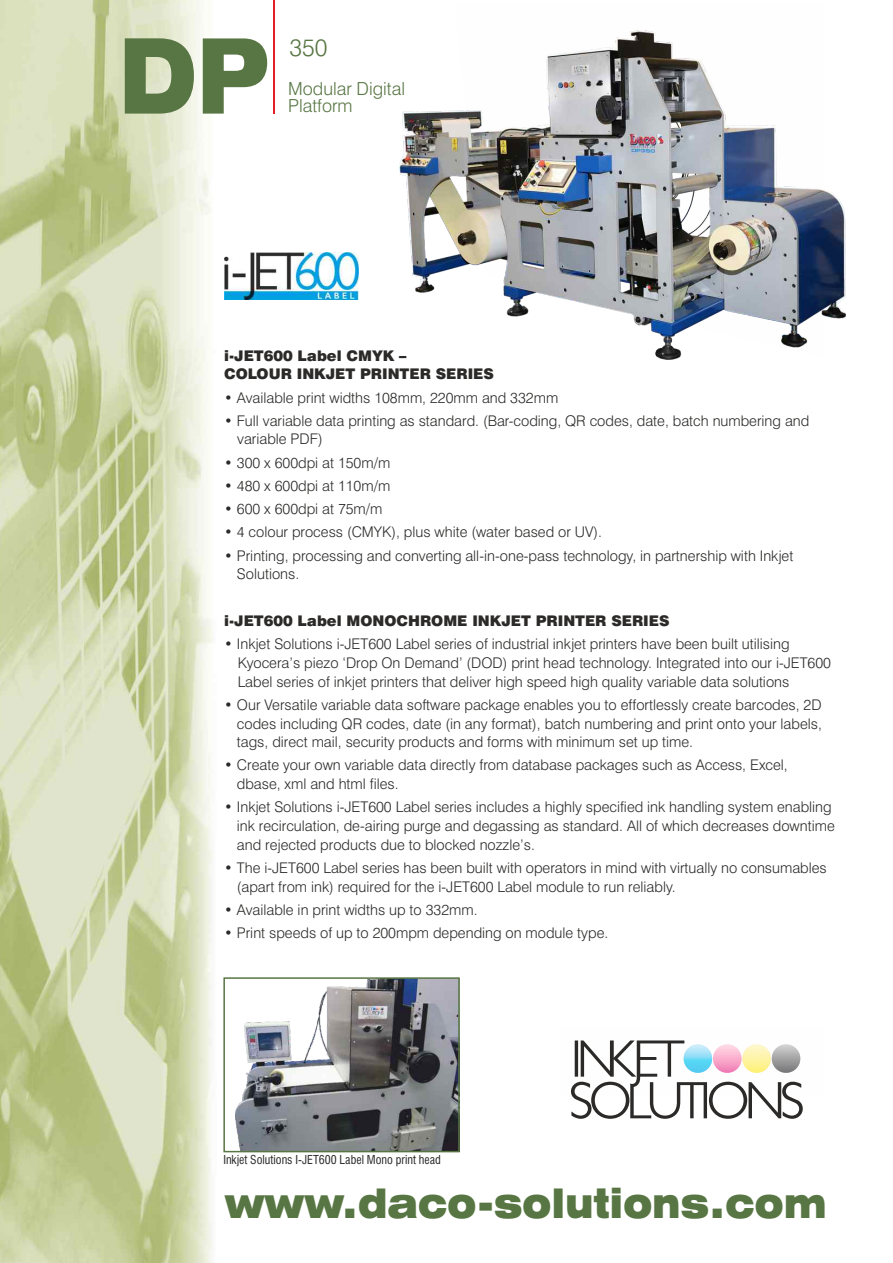
<style>
.page{position:relative;width:893px;height:1263px;background:#fff}
.page>*{position:absolute;margin:0;border:0;box-sizing:border-box;transform-origin:0 0}
.t1{font:900 expanded 104.1px "Swiss 721 BT";color:#587643;scale:.72 1}
.t2{font:900 expanded 40.5px "Swiss 721 BT";color:#587643;scale:.84 1}
.t3{font:300 24px "Swiss 721 BT";color:#587643}
.t4{font:300 18px/17.1px "Swiss 721 BT";color:#587643}
.t5{font:300 14.7px/18.8px "Swiss 721 BT";color:#2b2a29}
.t6{font:900 14.7px/18.8px "Swiss 721 BT";color:#2b2a29}
.t7{font:condensed 12px "Swiss 721 BT";color:#2b2a29}
</style>
<div class="page">
<img style="left:0;top:0;width:213px;height:1263px">
<hr style="left:273px;top:0;width:2px;height:113px;background:#e31e24">
<svg style="left:571px;top:1040px;width:232px;height:79px"></svg>
<img style="left:235px;top:980px;width:222px;height:169px">
<div style="left:223px;top:977px;width:237px;height:175px;border:2px solid #587643"></div>
<img style="left:400px;top:30px;width:446px;height:329px">
<img style="left:224px;top:252px;width:134px;height:47px">
<h1 class="t1" style="left:119px;top:34px;width:209px">DP</h1>
<h3 class="t3" style="left:289px;top:37px;width:40px">350</h3>
<p class="t4" style="left:288px;top:81px;width:118px">Modular Digital<br>Platform</p>
<p class="t6" style="left:224px;top:347px;width:271px">i-JET600 Label CMYK –<br>COLOUR INKJET PRINTER SERIES</p>
<p class="t5" style="left:224px;top:389px;width:336px">• Available print widths 108mm, 220mm and 332mm</p>
<p class="t5" style="left:237px;top:413px;width:573px;text-indent:-13px">• Full variable data printing as standard. (Bar-coding, QR codes, date, batch numbering and variable PDF)</p>
<p class="t5" style="left:224px;top:454px;width:168px">• 300 x 600dpi at 150m/m</p>
<p class="t5" style="left:224px;top:478px;width:168px">• 480 x 600dpi at 110m/m</p>
<p class="t5" style="left:224px;top:501px;width:160px">• 600 x 600dpi at 75m/m</p>
<p class="t5" style="left:224px;top:524px;width:379px">• 4 colour process (CMYK), plus white (water based or UV).</p>
<p class="t5" style="left:237px;top:547px;width:558px;text-indent:-13px">• Printing, processing and converting all-in-one-pass technology, in partnership with Inkjet<br>Solutions.</p>
<p class="t6" style="left:224px;top:613px;width:447px">i-JET600 Label MONOCHROME INKJET PRINTER SERIES</p>
<p class="t5" style="left:238px;top:636px;width:595px;text-indent:-13px">• Inkjet Solutions i-JET600 Label series of industrial inkjet printers have been built utilising<br>Kyocera’s piezo ‘Drop On Demand’ (DOD) print head technology. Integrated into our i-JET600<br>Label series of inkjet printers that deliver high speed high quality variable data solutions</p>
<p class="t5" style="left:237px;top:697px;width:586px;text-align:justify;text-indent:-13px">• Our Versatile variable data software package enables you to effortlessly create barcodes, 2D codes including QR codes, date (in any format), batch numbering and print onto your labels, tags, direct mail, security products and forms with minimum set up time.</p>
<p class="t5" style="left:237px;top:757px;width:552px;text-indent:-13px">• Create your own variable data directly from database packages such as Access, Excel, dbase, xml and html files.</p>
<p class="t5" style="left:237px;top:799px;width:599px;text-indent:-13px">• Inkjet Solutions i-JET600 Label series includes a highly specified ink handling system enabling ink recirculation, de-airing purge and degassing as standard. All of which decreases downtime and rejected products due to blocked nozzle’s.</p>
<p class="t5" style="left:237px;top:860px;width:591px;text-indent:-13px">• The i-JET600 Label series has been built with operators in mind with virtually no consumables (apart from ink) required for the i-JET600 Label module to run reliably.</p>
<p class="t5" style="left:224px;top:902px;width:255px">• Available in print widths up to 332mm.</p>
<p class="t5" style="left:224px;top:925px;width:386px">• Print speeds of up to 200mpm depending on module type.</p>
<p class="t7" style="left:223px;top:1155px;width:219px">Inkjet Solutions I-JET600 Label Mono print head</p>
<h2 class="t2" style="left:225px;top:1187px;width:718px">www.daco-solutions.com</h2>
</div>
